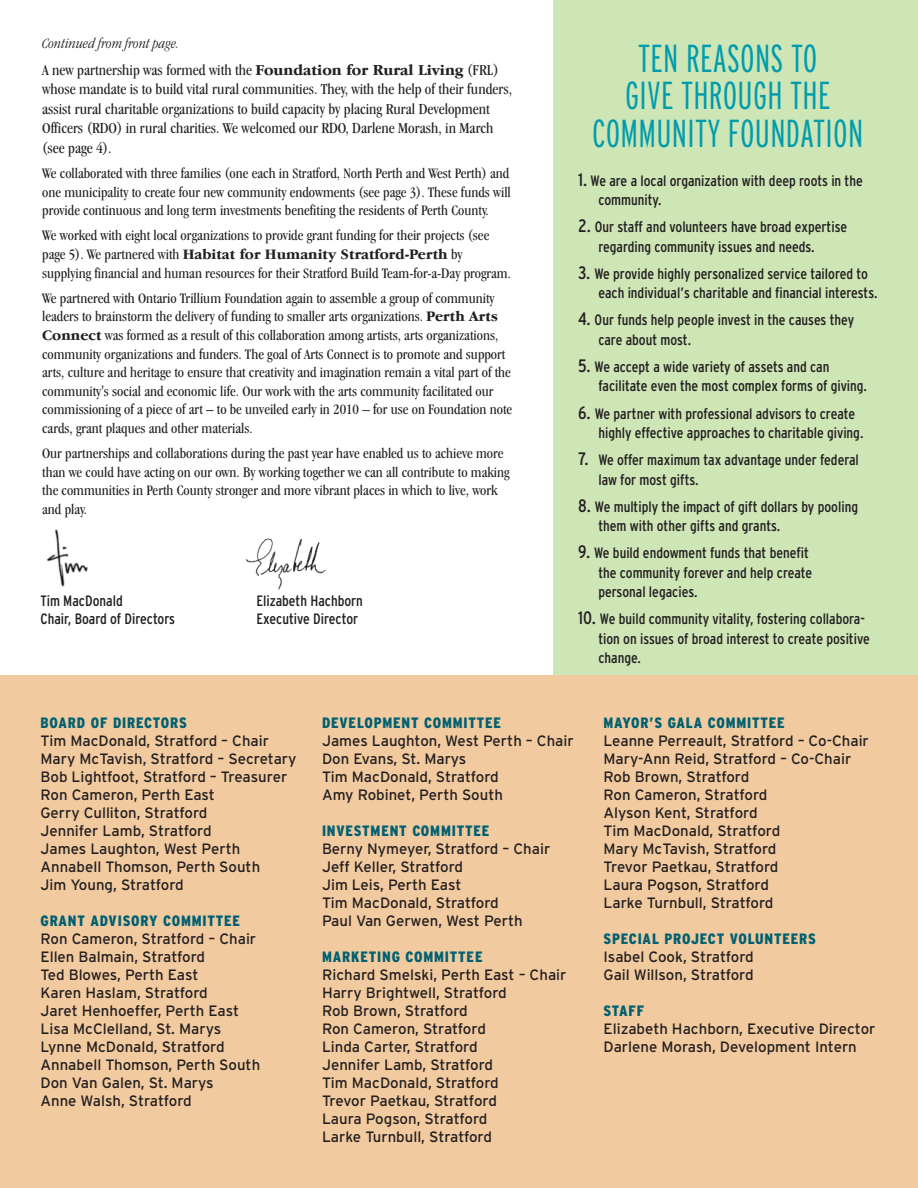
<style>
.page{position:relative;width:918px;height:1188px;background:#fff}
.page>*{position:absolute;margin:0;border:0;box-sizing:border-box;transform-origin:0 0}
.t1{font:300 extra-condensed 39px/37.5px "Interstate";letter-spacing:.005em;color:#009cac;text-align:center}
.t2{font:condensed 15.75px/19.6px "Garamond IT Cby BT";color:#231f20}
.t3{font:condensed 15px/18.6px "Garamond IT Cby BT";color:#231f20}
.t4{font:15px/18px "Interstate";color:#231f20}
.t5{font:condensed 15px/19.5px "Interstate";color:#231f20}
.t6{font:900 condensed 15px "Interstate";letter-spacing:.055em;color:#006071}
.t7{font:italic 300 condensed 15px "Garamond IT Cby BT";color:#231f20}
.s1{font-weight:700;font-stretch:normal}
.s2{font-size:18px}
</style>
<div class="page">
<div style="left:0;top:675px;width:918px;height:513px;background:#f2ca9f"></div>
<img style="left:246px;top:538px;width:80px;height:52px">
<img style="left:46px;top:529px;width:42px;height:58px">
<div style="left:554px;top:0;width:364px;height:675px;background:#cee5b6"></div>
<p class="t7" style="left:42px;top:39px;width:138px">Continued from frontpage.</p>
<p class="t2" style="left:42px;top:61px;width:471px">A new partnership was formed with the <span class="s1">Foundation for Rural Living</span> (FRL) whose mandate is to build vital rural communities. They, with the help of their funders, assist rural charitable organizations to build capacity by placing Rural Development Officers (RDO) in rural charities. We welcomed our RDO, Darlene Morash, in March (see page 4).</p>
<p class="t3" style="left:42px;top:165px;width:470px;text-align:justify">We collaborated with three families (one each in Stratford, North Perth and West Perth) and one municipality to create four new community endowments (see page 3). These funds will provide continuous and long term investments benefiting the residents of Perth County.</p>
<p class="t3" style="left:42px;top:228px;width:470px">We worked with eight local organizations to provide grant funding for their projects (see page 5). We partnered with <span class="s1">Habitat for Humanity Stratford-Perth</span> by supplying financial and human resources for their Stratford Build Team-for-a-Day program.</p>
<p class="t3" style="left:42px;top:290px;width:472px">We partnered with Ontario Trillium Foundation again to assemble a group of community leaders to brainstorm the delivery of funding to smaller arts organizations. <span class="s1">Perth Arts Connect</span> was formed as a result of this collaboration among artists, arts organizations, community organizations and funders. The goal of Arts Connect is to promote and support arts, culture and heritage to ensure that creativity and imagination remain a vital part of the community's social and economic life. Our work with the arts community facilitated our commissioning of a piece of art – to be unveiled early in 2010 – for use on Foundation note cards, grant plaques and other materials.</p>
<p class="t3" style="left:42px;top:445px;width:469px">Our partnerships and collaborations during the past year have enabled us to achieve more than we could have acting on our own. By working together we can all contribute to making the communities in Perth County stronger and more vibrant places in which to live, work and play.</p>
<p class="t5" style="left:40px;top:591px;width:84px">Tim MacDonald</p>
<p class="t5" style="left:256px;top:591px;width:108px">Elizabeth Hachborn</p>
<p class="t5" style="left:40px;top:610px;width:136px">Chair, Board of Directors</p>
<p class="t5" style="left:256px;top:610px;width:103px">Executive Director</p>
<h1 class="t1" style="left:592px;top:39px;width:273px">TEN REASONS TO<br>GIVE THROUGH THE<br>COMMUNITY FOUNDATION</h1>
<p class="t5" style="left:598px;top:171px;width:266px;text-indent:-20px"><span class="s2">1.</span> We are a local organization with deep roots in the community.</p>
<p class="t5" style="left:598px;top:217px;width:250px;text-indent:-20px"><span class="s2">2.</span> Our staff and volunteers have broad expertise regarding community issues and needs.</p>
<p class="t5" style="left:598px;top:264px;width:281px;text-indent:-20px"><span class="s2">3.</span> We provide highly personalized service tailored to each individual’s charitable and financial interests.</p>
<p class="t5" style="left:598px;top:310px;width:257px;text-indent:-20px"><span class="s2">4.</span> Our funds help people invest in the causes they care about most.</p>
<p class="t5" style="left:598px;top:357px;width:270px;text-indent:-20px"><span class="s2">5.</span> We accept a wide variety of assets and can facilitate even the most complex forms of giving.</p>
<p class="t5" style="left:598px;top:404px;width:267px;text-indent:-20px"><span class="s2">6.</span> We partner with professional advisors to create highly effective approaches to charitable giving.</p>
<p class="t5" style="left:598px;top:450px;width:262px;text-indent:-20px"><span class="s2">7.</span> We offer maximum tax advantage under federal law for most gifts.</p>
<p class="t5" style="left:598px;top:497px;width:261px;text-indent:-20px"><span class="s2">8.</span> We multiply the impact of gift dollars by pooling them with other gifts and grants.</p>
<p class="t5" style="left:598px;top:543px;width:215px;text-indent:-20px"><span class="s2">9.</span> We build endowment funds that benefit the community forever and help create personal legacies.</p>
<p class="t5" style="left:598px;top:609px;width:273px;text-indent:-20px"><span class="s2">10.</span> We build community vitality, fostering collabora&shy;tion on issues of broad interest to create positive change.</p>
<p class="t6" style="left:40px;top:714px;width:148px">BOARD OF DIRECTORS</p>
<p class="t4" style="left:40px;top:732px;width:258px">Tim MacDonald, Stratford – Chair<br>Mary McTavish, Stratford – Secretary<br>Bob Lightfoot, Stratford – Treasurer<br>Ron Cameron, Perth East<br>Gerry Culliton, Stratford<br>Jennifer Lamb, Stratford<br>James Laughton, West Perth<br>Annabell Thomson, Perth South<br>Jim Young, Stratford</p>
<p class="t6" style="left:40px;top:912px;width:201px">GRANT ADVISORY COMMITTEE</p>
<p class="t4" style="left:40px;top:930px;width:221px">Ron Cameron, Stratford – Chair<br>Ellen Balmain, Stratford<br>Ted Blowes, Perth East<br>Karen Haslam, Stratford<br>Jaret Henhoeffer, Perth East<br>Lisa McClelland, St. Marys<br>Lynne McDonald, Stratford<br>Annabell Thomson, Perth South<br>Don Van Galen, St. Marys<br>Anne Walsh, Stratford</p>
<p class="t6" style="left:322px;top:714px;width:181px">DEVELOPMENT COMMITTEE</p>
<p class="t4" style="left:322px;top:732px;width:253px">James Laughton, West Perth – Chair<br>Don Evans, St. Marys<br>Tim MacDonald, Stratford<br>Amy Robinet, Perth South</p>
<p class="t6" style="left:322px;top:822px;width:169px">INVESTMENT COMMITTEE</p>
<p class="t4" style="left:322px;top:840px;width:230px">Berny Nymeyer, Stratford – Chair<br>Jeff Keller, Stratford<br>Jim Leis, Perth East<br>Tim MacDonald, Stratford<br>Paul Van Gerwen, West Perth</p>
<p class="t6" style="left:322px;top:948px;width:162px">MARKETING COMMITTEE</p>
<p class="t4" style="left:322px;top:966px;width:246px">Richard Smelski, Perth East – Chair<br>Harry Brightwell, Stratford<br>Rob Brown, Stratford<br>Ron Cameron, Stratford<br>Linda Carter, Stratford<br>Jennifer Lamb, Stratford<br>Tim MacDonald, Stratford<br>Trevor Paetkau, Stratford<br>Laura Pogson, Stratford<br>Larke Turnbull, Stratford</p>
<p class="t6" style="left:604px;top:714px;width:183px">MAYOR’S GALA COMMITTEE</p>
<p class="t4" style="left:604px;top:732px;width:267px">Leanne Perreault, Stratford – Co-Chair<br>Mary-Ann Reid, Stratford – Co-Chair<br>Rob Brown, Stratford<br>Ron Cameron, Stratford<br>Alyson Kent, Stratford<br>Tim MacDonald, Stratford<br>Mary McTavish, Stratford<br>Trevor Paetkau, Stratford<br>Laura Pogson, Stratford<br>Larke Turnbull, Stratford</p>
<p class="t6" style="left:604px;top:930px;width:214px">SPECIAL PROJECT VOLUNTEERS</p>
<p class="t4" style="left:604px;top:948px;width:152px">Isabel Cook, Stratford<br>Gail Willson, Stratford</p>
<p class="t6" style="left:604px;top:1002px;width:42px">STAFF</p>
<p class="t4" style="left:604px;top:1020px;width:273px">Elizabeth Hachborn, Executive Director<br>Darlene Morash, Development Intern</p>
</div>
